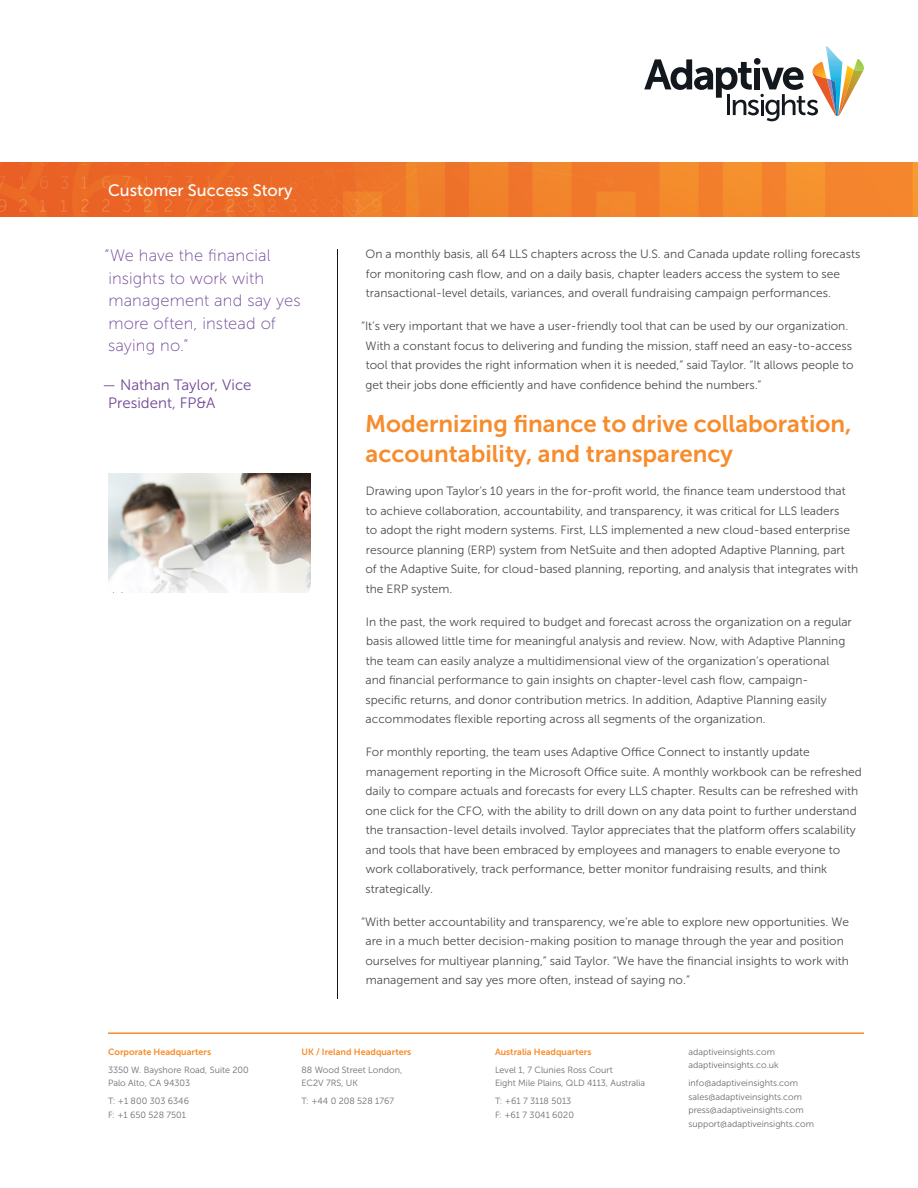
<style>
.page{position:relative;width:918px;height:1188px;background:#fff}
.page>*{position:absolute;margin:0;border:0;box-sizing:border-box;transform-origin:0 0}
.t1{font:24px/30px "Museo Sans 700";color:#f68c2c}
.pullquote_--_sidebar{font:16.5px/22.5px "Museo Sans 100";letter-spacing:.01em;color:#6f4795}
.t2{font:16.5px "Museo Sans 500";color:#fff}
.pullquote_credit{font:15px/18px "Museo Sans 300";color:#6f4795}
.Body_copy{font:12px/19.5px "Museo Sans 300";color:#4b4c4d}
.t3{font:9px/13.5px "Museo Sans 300";color:#6c6b71}
.Footer_H1{font:9px "Museo Sans 700";color:#f68c2c}
</style>
<div class="page">
<img style="left:0;top:162px;width:918px;height:55px">
<svg style="left:644px;top:46px;width:220px;height:75px"></svg>
<img style="left:108px;top:473px;width:203px;height:120px">
<hr style="left:108px;top:1032px;width:756px;height:2px;background:#f68c2c">
<hr style="left:337px;top:249px;width:1px;height:750px;background:#0e171f">
<h2 class="t2" style="left:108px;top:181px;width:186px">Customer Success Story</h2>
<p class="pullquote_--_sidebar" style="left:104px;top:245px;width:198px">“We have the financial insights to work with management and say yes more often, instead of saying no.”</p>
<p class="pullquote_credit" style="left:108px;top:376px;width:145px;text-indent:-6px">— Nathan Taylor, Vice<br>President, FP&amp;A</p>
<p class="Body_copy" style="left:366px;top:244px;width:496px">On a monthly basis, all 64 LLS chapters across the U.S. and Canada update rolling forecasts for monitoring cash flow, and on a daily basis, chapter leaders access the system to see transactional-level details, variances, and overall fundraising campaign performances.</p>
<p class="Body_copy" style="left:365px;top:316px;width:490px;text-indent:-4px">“It’s very important that we have a user-friendly tool that can be used by our organization.<br>With a constant focus to delivering and funding the mission, staff need an easy-to-access tool that provides the right information when it is needed,” said Taylor. “It allows people to get their jobs done efficiently and have confidence behind the numbers.”</p>
<h1 class="t1" style="left:365px;top:409px;width:488px">Modernizing finance to drive collaboration, accountability, and transparency</h1>
<p class="Body_copy" style="left:365px;top:481px;width:494px">Drawing upon Taylor’s 10 years in the for-profit world, the finance team understood that to achieve collaboration, accountability, and transparency, it was critical for LLS leaders<br>to adopt the right modern systems. First, LLS implemented a new cloud-based enterprise resource planning (ERP) system from NetSuite and then adopted Adaptive Planning, part of the Adaptive Suite, for cloud-based planning, reporting, and analysis that integrates with the ERP system.</p>
<p class="Body_copy" style="left:366px;top:612px;width:488px">In the past, the work required to budget and forecast across the organization on a regular basis allowed little time for meaningful analysis and review. Now, with Adaptive Planning the team can easily analyze a multidimensional view of the organization’s operational and financial performance to gain insights on chapter-level cash flow, campaign&shy;specific returns, and donor contribution metrics. In addition, Adaptive Planning easily accommodates flexible reporting across all segments of the organization.</p>
<p class="Body_copy" style="left:365px;top:742px;width:498px">For monthly reporting, the team uses Adaptive Office Connect to instantly update management reporting in the Microsoft Office suite. A monthly workbook can be refreshed daily to compare actuals and forecasts for every LLS chapter. Results can be refreshed with one click for the CFO, with the ability to drill down on any data point to further understand the transaction-level details involved. Taylor appreciates that the platform offers scalability and tools that have been embraced by employees and managers to enable everyone to work collaboratively, track performance, better monitor fundraising results, and think strategically.</p>
<p class="Body_copy" style="left:365px;top:912px;width:485px;text-indent:-4px">“With better accountability and transparency, we’re able to explore new opportunities. We are in a much better decision-making position to manage through the year and position ourselves for multiyear planning,” said Taylor. “We have the financial insights to work with management and say yes more often, instead of saying no.”</p>
<p class="Footer_H1" style="left:108px;top:1047px;width:105px">Corporate Headquarters</p>
<p class="t3" style="left:108px;top:1063px;width:142px">3350 W. Bayshore Road, Suite 200<br>Palo Alto, CA 94303</p>
<p class="t3" style="left:108px;top:1095px;width:83px">T: +1 800 303 6346<br>F: +1 650 528 7501</p>
<p class="Footer_H1" style="left:302px;top:1047px;width:111px">UK / Ireland Headquarters</p>
<p class="t3" style="left:302px;top:1063px;width:102px">88 Wood Street London,<br>EC2V 7RS, UK</p>
<p class="t3" style="left:302px;top:1095px;width:94px">T: +44 0 208 528 1767</p>
<p class="Footer_H1" style="left:495px;top:1047px;width:98px">Australia Headquarters</p>
<p class="t3" style="left:495px;top:1063px;width:152px">Level 1, 7 Clunies Ross Court<br>Eight Mile Plains, QLD 4113, Australia</p>
<p class="t3" style="left:495px;top:1095px;width:80px">T: +61 7 3118 5013<br>F: +61 7 3041 6020</p>
<p class="t3" style="left:688px;top:1045px;width:92px">adaptiveinsights.com adaptiveinsights.co.uk</p>
<p class="t3" style="left:688px;top:1077px;width:127px">info@adaptiveinsights.com sales@adaptiveinsights.com press@adaptiveinsights.com support@adaptiveinsights.com</p>
</div>
